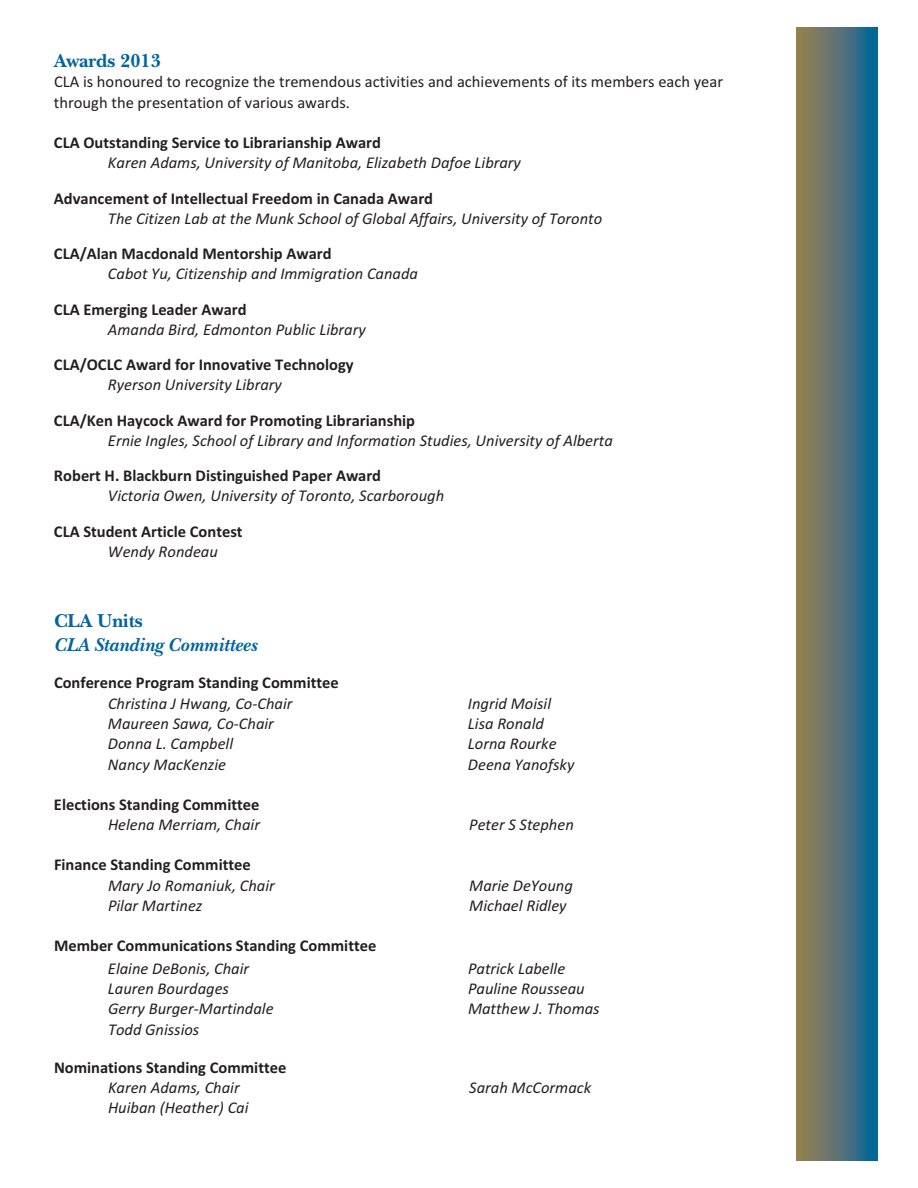
<style>
.page{position:relative;width:918px;height:1188px;background:#fff}
.page>*{position:absolute;margin:0;border:0;box-sizing:border-box;transform-origin:0 0}
.t1{font:italic 700 19.5px "New Baskerville";color:#00649e}
.t2{font:700 19.5px "New Baskerville";color:#00649e}
.t3{font:italic 16.5px/20.2px "Calibri";color:#231f20}
.t4{font:700 16.5px "Calibri";color:#231f20}
.t5{font:16.5px/20.2px "Calibri";color:#231f20}
</style>
<div class="page">
<svg style="left:796px;top:27px;width:82px;height:1134px"></svg>
<p class="t2" style="left:54px;top:54px;width:108px">Awards 2013</p>
<p class="t5" style="left:54px;top:72px;width:671px">CLA is honoured to recognize the tremendous activities and achievements of its members each year through the presentation of various awards.</p>
<p class="t4" style="left:54px;top:133px;width:328px">CLA Outstanding Service to Librarianship Award</p>
<p class="t3" style="left:108px;top:153px;width:414px">Karen Adams, University of Manitoba, Elizabeth Dafoe Library</p>
<p class="t4" style="left:54px;top:188px;width:381px">Advancement of Intellectual Freedom in Canada Award</p>
<p class="t3" style="left:108px;top:208px;width:496px">The Citizen Lab at the Munk School of Global Affairs, University of Toronto</p>
<p class="t4" style="left:54px;top:244px;width:279px">CLA/Alan Macdonald Mentorship Award</p>
<p class="t3" style="left:108px;top:264px;width:312px">Cabot Yu, Citizenship and Immigration Canada</p>
<p class="t4" style="left:54px;top:299px;width:194px">CLA Emerging Leader Award</p>
<p class="t3" style="left:108px;top:319px;width:259px">Amanda Bird, Edmonton Public Library</p>
<p class="t4" style="left:54px;top:355px;width:301px">CLA/OCLC Award for Innovative Technology</p>
<p class="t3" style="left:108px;top:375px;width:175px">Ryerson University Library</p>
<p class="t4" style="left:54px;top:410px;width:363px">CLA/Ken Haycock Award for Promoting Librarianship</p>
<p class="t3" style="left:108px;top:430px;width:506px">Ernie Ingles, School of Library and Information Studies, University of Alberta</p>
<p class="t4" style="left:54px;top:466px;width:329px">Robert H. Blackburn Distinguished Paper Award</p>
<p class="t3" style="left:108px;top:486px;width:338px">Victoria Owen, University of Toronto, Scarborough</p>
<p class="t4" style="left:54px;top:521px;width:190px">CLA Student Article Contest</p>
<p class="t3" style="left:108px;top:541px;width:111px">Wendy Rondeau</p>
<p class="t2" style="left:54px;top:615px;width:90px">CLA Units</p>
<p class="t1" style="left:54px;top:638px;width:204px">CLA Standing Committees</p>
<p class="t4" style="left:54px;top:673px;width:286px">Conference Program Standing Committee</p>
<p class="t3" style="left:108px;top:693px;width:186px">Christina J Hwang, Co-Chair<br>Maureen Sawa, Co-Chair<br>Donna L. Campbell<br>Nancy MacKenzie</p>
<p class="t3" style="left:468px;top:693px;width:108px">Ingrid Moisil<br>Lisa Ronald<br>Lorna Rourke<br>Deena Yanofsky</p>
<p class="t4" style="left:54px;top:794px;width:207px">Elections Standing Committee</p>
<p class="t3" style="left:108px;top:814px;width:154px">Helena Merriam, Chair</p>
<p class="t3" style="left:469px;top:814px;width:106px">Peter S Stephen</p>
<p class="t4" style="left:54px;top:855px;width:198px">Finance Standing Committee</p>
<p class="t3" style="left:108px;top:875px;width:168px">Mary Jo Romaniuk, Chair</p>
<p class="t3" style="left:469px;top:875px;width:105px">Marie DeYoung</p>
<p class="t3" style="left:108px;top:895px;width:96px">Pilar Martinez</p>
<p class="t3" style="left:469px;top:895px;width:99px">Michael Ridley</p>
<p class="t4" style="left:54px;top:936px;width:324px">Member Communications Standing Committee</p>
<p class="t3" style="left:108px;top:958px;width:167px">Elaine DeBonis, Chair<br>Lauren Bourdages<br>Gerry Burger-Martindale<br>Todd Gnissios</p>
<p class="t3" style="left:468px;top:958px;width:133px">Patrick Labelle<br>Pauline Rousseau<br>Matthew J. Thomas</p>
<p class="t4" style="left:54px;top:1058px;width:234px">Nominations Standing Committee</p>
<p class="t3" style="left:108px;top:1077px;width:133px">Karen Adams, Chair</p>
<p class="t3" style="left:469px;top:1077px;width:123px">Sarah McCormack</p>
<p class="t3" style="left:108px;top:1098px;width:142px">Huiban (Heather) Cai</p>
</div>
